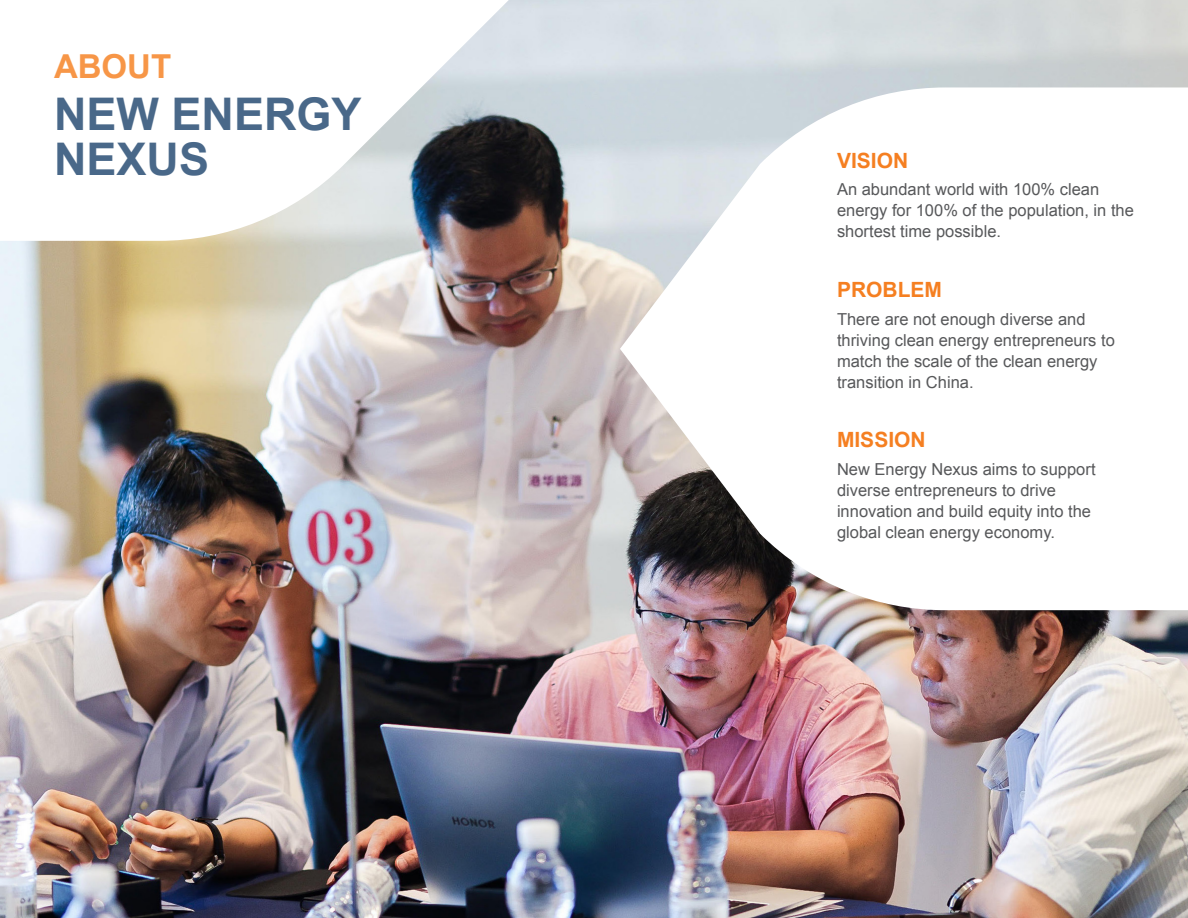
<style>
.page{position:relative;width:1188px;height:918px;background:#fff}
.page>*{position:absolute;margin:0;border:0;box-sizing:border-box;transform-origin:0 0}
.body{font:700 45px/45px "Arial";color:#496889}
.body-2{font:700 33px "Arial";color:#f79647}
.subhead{font:700 21px "Arial";color:#f57f21}
.body-3{font:16.5px/21px "Arial";color:#57585a}
</style>
<div class="page">
<img style="left:0;top:0;width:1188px;height:918px">
<svg style="left:620px;top:87px;width:568px;height:523px"></svg>
<svg style="left:0;top:0;width:529px;height:241px"></svg>
<p class="body-2" style="left:54px;top:45px;width:119px">ABOUT</p>
<p class="body" style="left:54px;top:93px;width:309px">NEW ENERGY<br>NEXUS</p>
<p class="subhead" style="left:837px;top:146px;width:73px">VISION</p>
<p class="body-3" style="left:837px;top:179px;width:298px">An abundant world with 100% clean energy for 100% of the population, in the shortest time possible.</p>
<p class="subhead" style="left:837px;top:276px;width:106px">PROBLEM</p>
<p class="body-3" style="left:837px;top:309px;width:279px">There are not enough diverse and thriving clean energy entrepreneurs to match the scale of the clean energy transition in China.</p>
<p class="subhead" style="left:837px;top:426px;width:90px">MISSION</p>
<p class="body-3" style="left:837px;top:459px;width:260px">New Energy Nexus aims to support diverse entrepreneurs to drive innovation and build equity into the global clean energy economy.</p>
</div>
